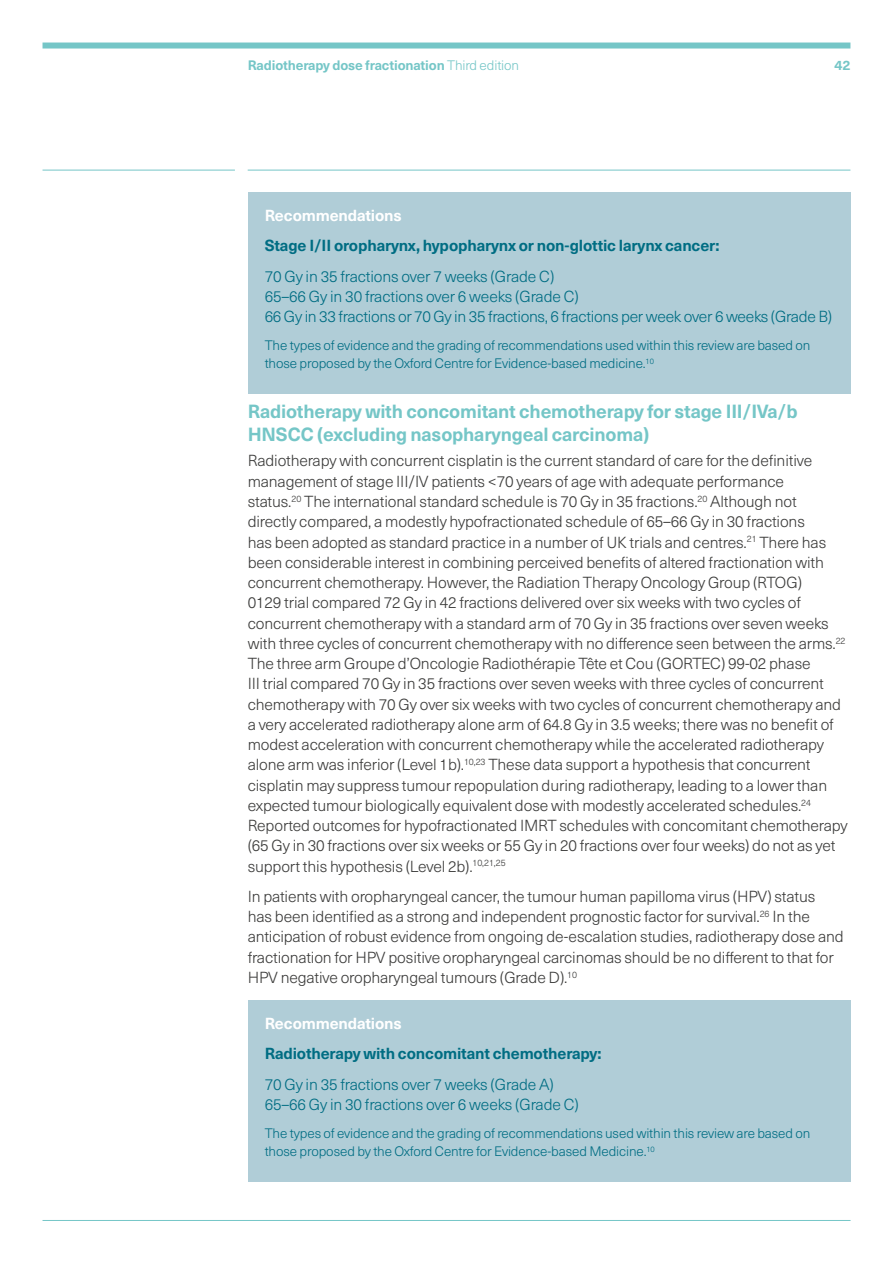
<style>
.page{position:relative;width:893px;height:1263px;background:#fff}
.page>*{position:absolute;margin:0;border:0;box-sizing:border-box;transform-origin:0 0}
.t1{font:700 18.75px/23.2px "Neue Haas Unica Pro";letter-spacing:-.01em;color:#75c6c7}
.t2{font:300 15.75px/20.2px "Neue Haas Unica Pro";letter-spacing:-.01em;color:#3c3c3b}
.t3{font:300 15.75px/20.2px "Neue Haas Unica Pro";letter-spacing:-.01em;color:#006d83}
.t4{font:700 15.75px "Neue Haas Unica Pro";letter-spacing:-.01em;color:#006d83}
.t5{font:700 15.75px "Neue Haas Unica Pro";letter-spacing:-.01em;color:#fff}
.t6{font:300 13.5px/18px "Neue Haas Unica Pro";letter-spacing:-.01em;color:#006d83}
.t7{font:700 13.5px "Neue Haas Unica Pro";letter-spacing:-.01em;color:#75c6c7}
.s1{font-weight:300}
</style>
<div class="page">
<div style="left:43px;top:43px;width:807px;height:6px;background:#75c6c7"></div>
<hr style="left:43px;top:1220px;width:807px;height:1px;background:#75c6c7">
<hr style="left:43px;top:170px;width:192px;height:1px;background:#75c6c7">
<hr style="left:248px;top:170px;width:602px;height:1px;background:#75c6c7">
<div style="left:248px;top:192px;width:602px;height:202px;background:#b0cdd7"></div>
<div style="left:248px;top:1000px;width:602px;height:181px;background:#b0cdd7"></div>
<p class="t7" style="left:248px;top:57px;width:273px">Radiotherapy dose fractionation <span class="s1">Third edition</span></p>
<p class="t7" style="left:834px;top:57px;width:18px">42</p>
<p class="t5" style="left:265px;top:206px;width:139px">Recommendations</p>
<p class="t4" style="left:265px;top:236px;width:456px">Stage I/II oropharynx, hypopharynx or non-glottic larynx cancer:</p>
<p class="t3" style="left:265px;top:266px;width:569px">70 Gy in 35 fractions over 7 weeks (Grade C)<br>65–66 Gy in 30 fractions over 6 weeks (Grade C)<br>66 Gy in 33 fractions or 70 Gy in 35 fractions, 6 fractions per week over 6 weeks (Grade B)</p>
<p class="t6" style="left:265px;top:337px;width:547px">The types of evidence and the grading of recommendations used within this review are based on those proposed by the Oxford Centre for Evidence-based medicine.<sup>10</sup></p>
<p class="t1" style="left:248px;top:400px;width:551px">Radiotherapy with concomitant chemotherapy for stage III/IVa/b<br>HNSCC (excluding nasopharyngeal carcinoma)</p>
<p class="t2" style="left:248px;top:451px;width:601px">Radiotherapy with concurrent cisplatin is the current standard of care for the definitive management of stage III/IV patients &lt;70 years of age with adequate performance<br>status.<sup>20</sup> The international standard schedule is 70 Gy in 35 fractions.<sup>20</sup> Although not directly compared, a modestly hypofractionated schedule of 65–66 Gy in 30 fractions<br>has been adopted as standard practice in a number of UK trials and centres.<sup>21</sup> There has been considerable interest in combining perceived benefits of altered fractionation with concurrent chemotherapy. However, the Radiation Therapy Oncology Group (RTOG)<br>0129 trial compared 72 Gy in 42 fractions delivered over six weeks with two cycles of concurrent chemotherapy with a standard arm of 70 Gy in 35 fractions over seven weeks with three cycles of concurrent chemotherapy with no difference seen between the arms.<sup>22<br></sup>The three arm Groupe d’Oncologie Radiothérapie Tête et Cou (GORTEC) 99-02 phase<br>III trial compared 70 Gy in 35 fractions over seven weeks with three cycles of concurrent chemotherapy with 70 Gy over six weeks with two cycles of concurrent chemotherapy and a very accelerated radiotherapy alone arm of 64.8 Gy in 3.5 weeks; there was no benefit of modest acceleration with concurrent chemotherapy while the accelerated radiotherapy alone arm was inferior (Level 1b).<sup>10,23</sup> These data support a hypothesis that concurrent cisplatin may suppress tumour repopulation during radiotherapy, leading to a lower than expected tumour biologically equivalent dose with modestly accelerated schedules.<sup>24<br></sup>Reported outcomes for hypofractionated IMRT schedules with concomitant chemotherapy (65 Gy in 30 fractions over six weeks or 55 Gy in 20 fractions over four weeks) do not as yet support this hypothesis (Level 2b).<sup>10,21,25</sup></p>
<p class="t2" style="left:248px;top:886px;width:598px">In patients with oropharyngeal cancer, the tumour human papilloma virus (HPV) status<br>has been identified as a strong and independent prognostic factor for survival.<sup>26</sup> In the anticipation of robust evidence from ongoing de-escalation studies, radiotherapy dose and fractionation for HPV positive oropharyngeal carcinomas should be no different to that for HPV negative oropharyngeal tumours (Grade D).<sup>10</sup></p>
<p class="t5" style="left:265px;top:1014px;width:139px">Recommendations</p>
<p class="t4" style="left:265px;top:1044px;width:338px">Radiotherapy with concomitant chemotherapy:</p>
<p class="t3" style="left:265px;top:1074px;width:316px">70 Gy in 35 fractions over 7 weeks (Grade A)<br>65–66 Gy in 30 fractions over 6 weeks (Grade C)</p>
<p class="t6" style="left:265px;top:1124px;width:547px">The types of evidence and the grading of recommendations used within this review are based on those proposed by the Oxford Centre for Evidence-based Medicine.<sup>10</sup></p>
</div>
